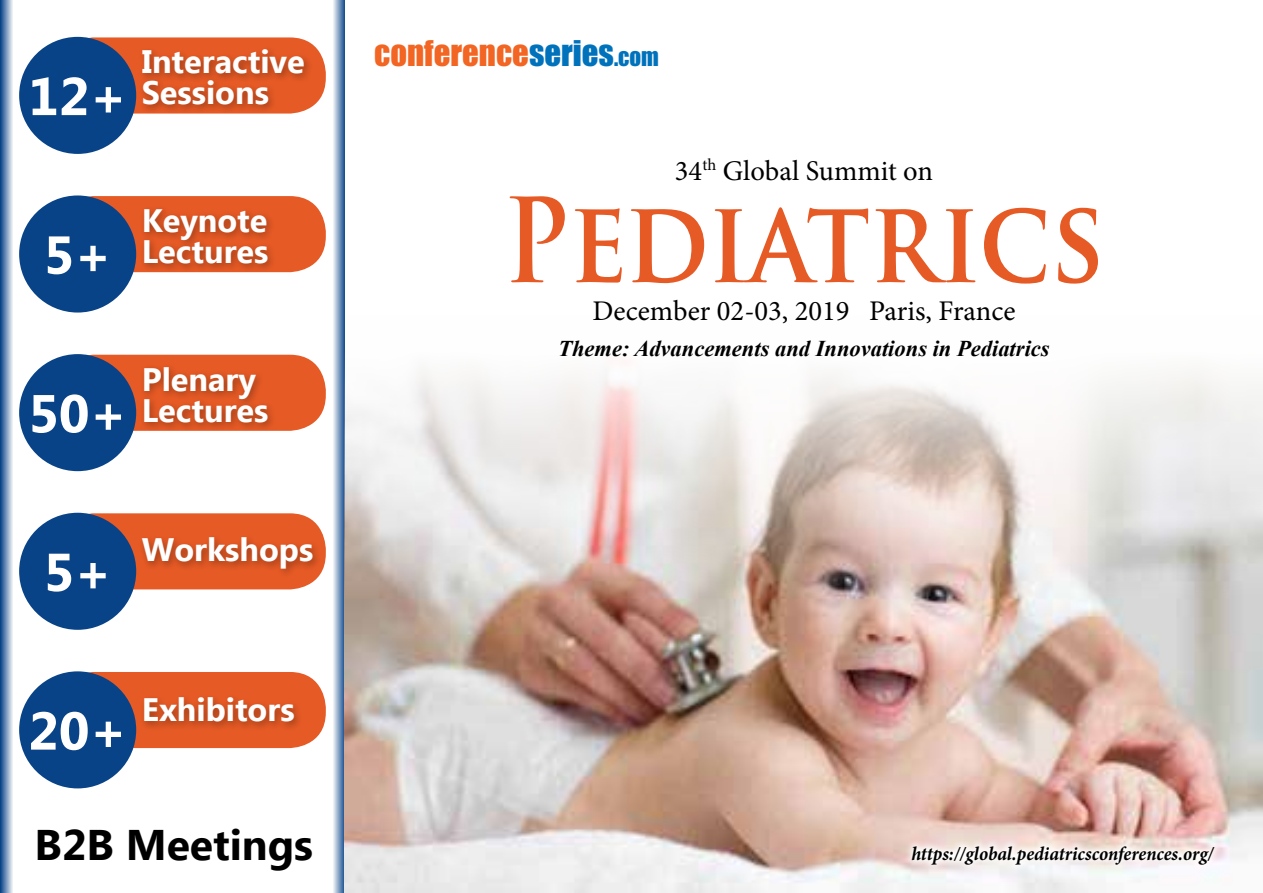
<style>
.page{position:relative;width:1263px;height:893px;background:#fff}
.page>*{position:absolute;margin:0;border:0;box-sizing:border-box;transform-origin:0 0}
.t1{font:700 113.85px "Trajan Pro";color:#e65a25;scale:.88 1}
.t2{font:700 53.25px "Ebrima";color:#fff}
.t3{font:700 42.75px "Ebrima";color:#000}
.t4{font:32.7px "Impact";color:#f26522}
.t5{font:700 32.4px/30.9px "Ebrima";color:#fff}
.t6{font:28.5px "Minion Pro";color:#000}
.t7{font:italic 700 22.5px "Times New Roman";color:#000}
.t8{font:italic 700 19.5px "Minion Pro";color:#000;scale:.95 1}
.s1{color:#0072bc}
.s2{font-size:22.95px;color:#0072bc}
</style>
<div class="page">
<div style="left:58px;top:37px;width:268px;height:77px;background:#e65a25;border-radius:36px"></div>
<div style="left:19px;top:37px;width:117px;height:117px;background:#084388;border-radius:50%"></div>
<div style="left:138px;top:45px;width:176px;height:69px;background:#000;opacity:.3"></div>
<div style="left:58px;top:196px;width:268px;height:76px;background:#e65a25;border-radius:36px"></div>
<div style="left:19px;top:195px;width:117px;height:118px;background:#084388;border-radius:50%"></div>
<div style="left:140px;top:205px;width:137px;height:68px;background:#000;opacity:.3"></div>
<div style="left:58px;top:355px;width:268px;height:76px;background:#e65a25;border-radius:36px"></div>
<div style="left:19px;top:354px;width:117px;height:117px;background:#084388;border-radius:50%"></div>
<div style="left:140px;top:362px;width:137px;height:70px;background:#000;opacity:.3"></div>
<div style="left:58px;top:513px;width:268px;height:76px;background:#e65a25;border-radius:36px"></div>
<div style="left:19px;top:513px;width:117px;height:117px;background:#084388;border-radius:50%"></div>
<div style="left:138px;top:533px;width:184px;height:46px;background:#000;opacity:.3"></div>
<div style="left:58px;top:672px;width:268px;height:76px;background:#e65a25;border-radius:36px"></div>
<div style="left:19px;top:671px;width:117px;height:117px;background:#084388;border-radius:50%"></div>
<div style="left:140px;top:693px;width:164px;height:38px;background:#000;opacity:.3"></div>
<svg style="left:0;top:0;width:13px;height:893px;background:#7a99be"></svg>
<svg style="left:333px;top:0;width:12px;height:893px;background:#8da8c8"></svg>
<img style="left:345px;top:371px;width:918px;height:522px">
<svg style="left:903px;top:837px;width:320px;height:36px"></svg>
<h2 class="t2" style="left:28px;top:57px;width:100px">12+</h2>
<p class="t5" style="left:142px;top:48px;width:165px">Interactive<br>Sessions</p>
<h2 class="t2" style="left:44px;top:215px;width:70px">5+</h2>
<p class="t5" style="left:142px;top:207px;width:128px">Keynote<br>Lectures</p>
<h2 class="t2" style="left:28px;top:374px;width:100px">50+</h2>
<p class="t5" style="left:142px;top:365px;width:128px">Plenary<br>Lectures</p>
<h2 class="t2" style="left:44px;top:532px;width:70px">5+</h2>
<p class="t5" style="left:142px;top:536px;width:173px">Workshops</p>
<h2 class="t2" style="left:28px;top:691px;width:100px">20+</h2>
<p class="t5" style="left:142px;top:696px;width:154px">Exhibitors</p>
<h3 class="t3" style="left:35px;top:813px;width:280px">B2B Meetings</h3>
<p class="t4" style="left:374px;top:28px;width:286px">CONFERENCE<span class="s1">SERIES</span><span class="s2">.COM</span></p>
<p class="t6" style="left:675px;top:151px;width:259px">34<sup>th</sup> Global Summit on</p>
<h1 class="t1" style="left:503px;top:170px;width:685px">Pediatrics</h1>
<p class="t6" style="left:592px;top:292px;width:425px">December 02-03, 2019 Paris, France</p>
<p class="t7" style="left:558px;top:333px;width:493px">Theme: Advancements and Innovations in Pediatrics</p>
<p class="t8" style="left:911px;top:839px;width:320px">https://global.pediatricsconferences.org/</p>
</div>
